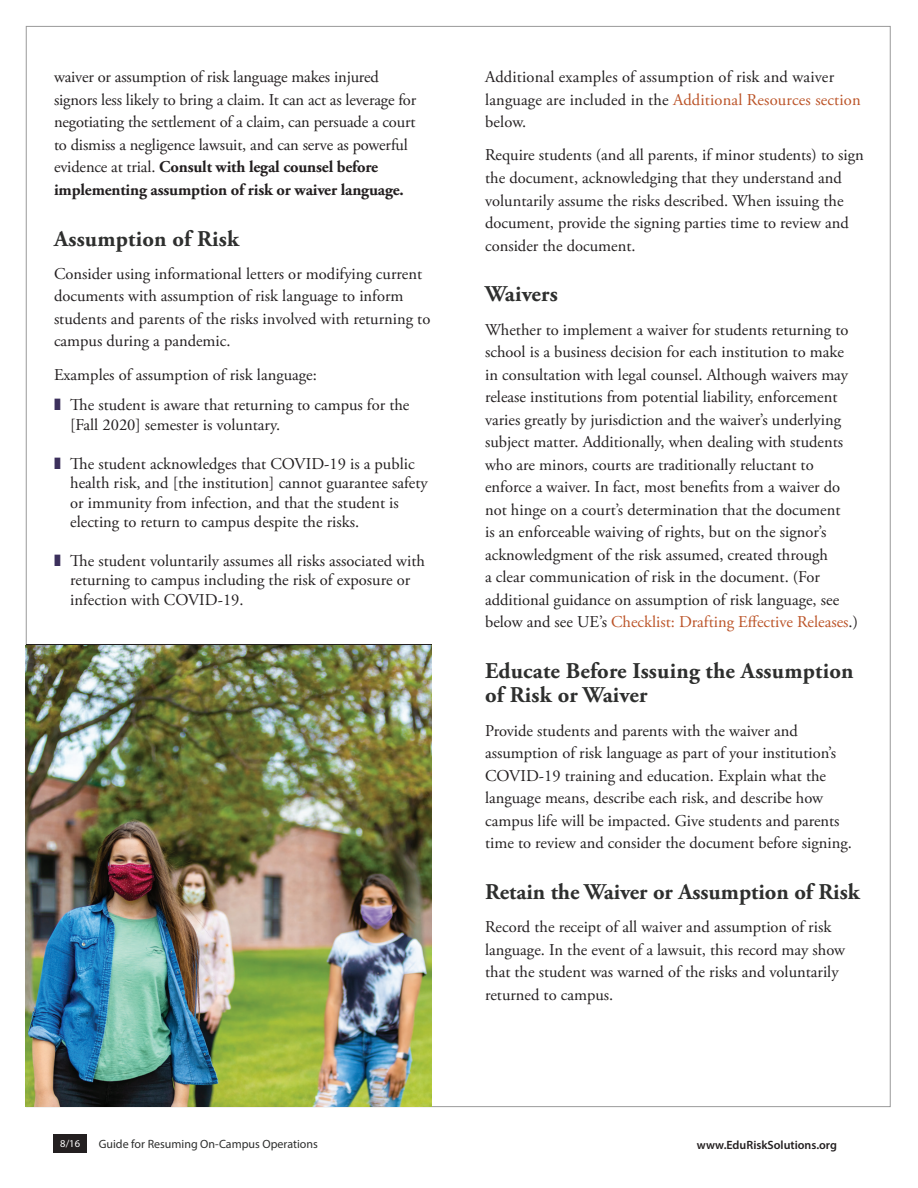
<style>
.page{position:relative;width:918px;height:1188px;background:#fff}
.page>*{position:absolute;margin:0;border:0;box-sizing:border-box;transform-origin:0 0}
.t1{font:700 22.5px/24px "Adobe Garamond Pro";letter-spacing:.01em;color:#2e2f2e}
.t2{font:16.5px/22.5px "Adobe Garamond Pro";color:#231f20}
.t3{font:12px "Myriad Pro";color:#2e2f2e}
.t4{font:600 12px "Myriad Pro";color:#231f20}
.t5{font:10.5px "Myriad Pro";color:#fff}
.s1{font-weight:700}
.s2{color:#3c305c}
.s3{color:#bb5327}
</style>
<div class="page">
<div style="left:54px;top:1134px;width:33px;height:19px;background:#231f20"></div>
<img style="left:26px;top:645px;width:405px;height:462px">
<p class="t2" style="left:54px;top:66px;width:364px">waiver or assumption of risk language makes injured signors less likely to bring a claim. It can act as leverage for negotiating the settlement of a claim, can persuade a court to dismiss a negligence lawsuit, and can serve as powerful evidence at trial. <span class="s1">Consult with legal counsel before implementing assumption of risk or waiver language.</span></p>
<h1 class="t1" style="left:54px;top:227px;width:187px">Assumption of Risk</h1>
<p class="t2" style="left:54px;top:263px;width:378px">Consider using informational letters or modifying current documents with assumption of risk language to inform students and parents of the risks involved with returning to campus during a pandemic.</p>
<p class="t2" style="left:54px;top:360px;width:357px;line-height:30.3px">Examples of assumption of risk language:<br><span class="s2">❚</span> The student is aware that returning to campus for the</p>
<p class="t2" style="left:70px;top:414px;width:212px">[Fall 2020] semester is voluntary.</p>
<p class="t2" style="left:70px;top:454px;width:359px;line-height:19.5px;text-indent:-16px"><span class="s2">❚</span> The student acknowledges that COVID-19 is a public health risk, and [the institution] cannot guarantee safety or immunity from infection, and that the student is electing to return to campus despite the risks.</p>
<p class="t2" style="left:70px;top:552px;width:356px;line-height:19.5px;text-indent:-16px"><span class="s2">❚</span> The student voluntarily assumes all risks associated with returning to campus including the risk of exposure or infection with COVID-19.</p>
<p class="t2" style="left:485px;top:66px;width:377px">Additional examples of assumption of risk and waiver language are included in the <span class="s3">Additional Resources section </span>below.</p>
<p class="t2" style="left:485px;top:145px;width:380px">Require students (and all parents, if minor students) to sign the document, acknowledging that they understand and voluntarily assume the risks described. When issuing the document, provide the signing parties time to review and consider the document.</p>
<h1 class="t1" style="left:485px;top:283px;width:74px">Waivers</h1>
<p class="t2" style="left:485px;top:319px;width:374px">Whether to implement a waiver for students returning to school is a business decision for each institution to make in consultation with legal counsel. Although waivers may release institutions from potential liability, enforcement varies greatly by jurisdiction and the waiver’s underlying subject matter. Additionally, when dealing with students who are minors, courts are traditionally reluctant to enforce a waiver. In fact, most benefits from a waiver do not hinge on a court’s determination that the document<br>is an enforceable waiving of rights, but on the signor’s acknowledgment of the risk assumed, created through<br>a clear communication of risk in the document. (For additional guidance on assumption of risk language, see below and see UE’s <span class="s3">Checklist: Drafting Effective Releases</span>.)</p>
<h1 class="t1" style="left:485px;top:660px;width:370px">Educate Before Issuing the Assumption of Risk or Waiver</h1>
<p class="t2" style="left:485px;top:720px;width:368px">Provide students and parents with the waiver and assumption of risk language as part of your institution’s COVID-19 training and education. Explain what the language means, describe each risk, and describe how campus life will be impacted. Give students and parents time to review and consider the document before signing.</p>
<h1 class="t1" style="left:485px;top:880px;width:376px">Retain the Waiver or Assumption of Risk</h1>
<p class="t2" style="left:485px;top:916px;width:362px">Record the receipt of all waiver and assumption of risk language. In the event of a lawsuit, this record may show that the student was warned of the risks and voluntarily returned to campus.</p>
<p class="t5" style="left:60px;top:1137px;width:21px">8/16</p>
<p class="t3" style="left:99px;top:1137px;width:221px">Guide for Resuming On-Campus Operations</p>
<p class="t4" style="left:697px;top:1137px;width:142px">www.EduRiskSolutions.org</p>
</div>
